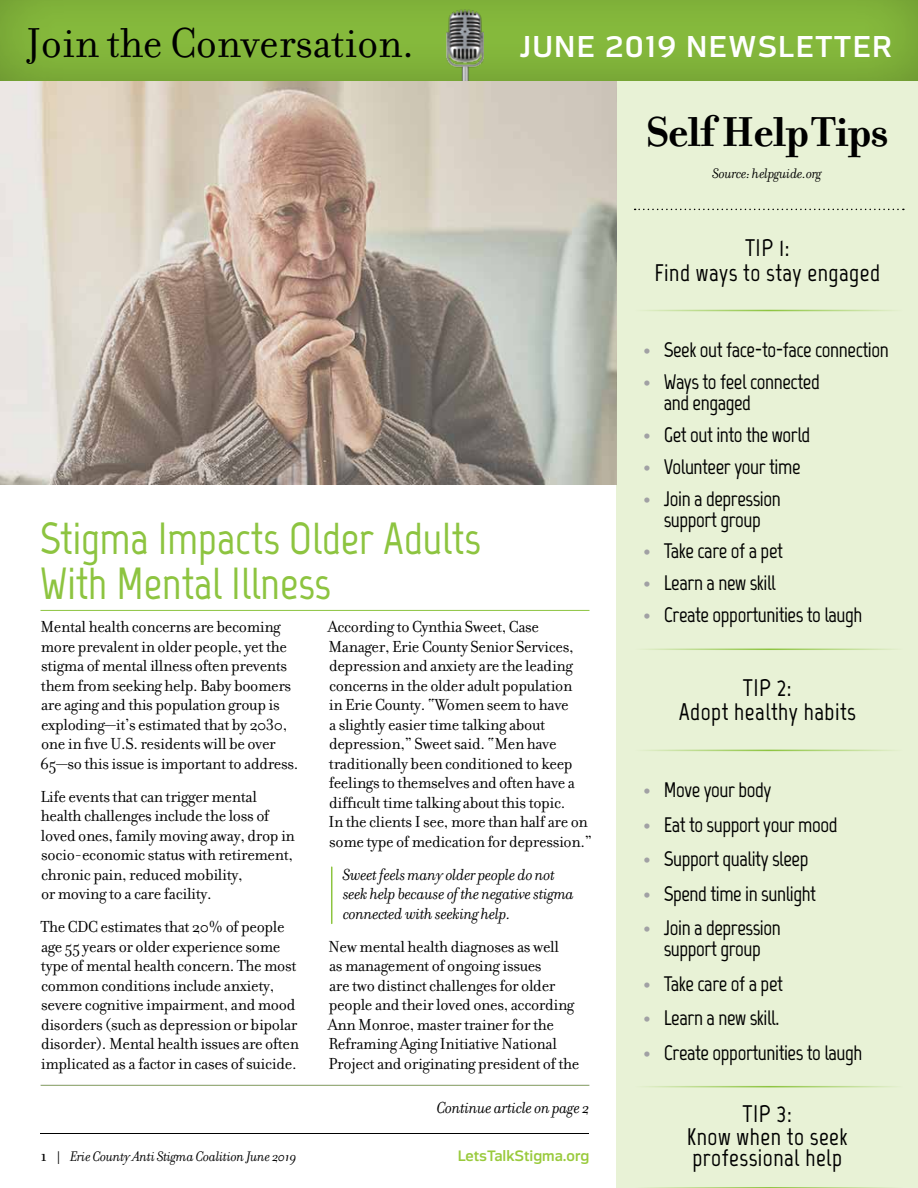
<style>
.page{position:relative;width:918px;height:1188px;background:#fff}
.page>*{position:absolute;margin:0;border:0;box-sizing:border-box;transform-origin:0 0}
.t1{font:700 45px/45px "Marvel";color:#8dc440}
.t2{font:45px "Filosofia";letter-spacing:-.005em;color:#000}
.t3{font:700 45px "Filosofia";letter-spacing:-.02em;color:#000}
.t4{font:500 30px "Endzone Sans";letter-spacing:.04em;color:#fff}
.t5{font:700 24px/24.6px "Marvel";letter-spacing:.02em;color:#000;text-align:center}
.t6{font:700 21px/21px "Marvel";letter-spacing:-.02em;color:#000;text-align:center}
.t7{font:17.25px/19.5px "Filosofia";letter-spacing:-.02em;color:#000}
.t8{font:italic 17.25px/19.5px "Filosofia";letter-spacing:-.02em;color:#000}
.t9{font:italic 15px "Filosofia";letter-spacing:-.02em;color:#000}
.t10{font:500 15px "Endzone Sans";color:#99ca3c}
.s1{font-style:normal;font-size:18px}
.s2{font-size:24px;color:#a1a1a4}
</style>
<div class="page">
<div style="left:616px;top:81px;width:302px;height:1107px;background:#e8f2d6"></div>
<img style="left:0;top:82px;width:616px;height:402px">
<hr style="left:40px;top:610px;width:550px;height:1px;background:#8dc440">
<hr style="left:331px;top:867px;width:1px;height:56px;background:#8dc440">
<hr style="left:39px;top:1083px;width:552px;height:4px;background:#000;opacity:.32">
<hr style="left:635px;top:310px;width:268px;height:1px;background:#8dc440">
<hr style="left:635px;top:750px;width:268px;height:1px;background:#8dc440">
<hr style="left:635px;top:1187px;width:268px;height:1px;background:#8dc440">
<svg style="left:635px;top:209px;width:269px;height:1px"></svg>
<hr style="left:635px;top:649px;width:268px;height:1px;background:#8dc440">
<hr style="left:635px;top:1086px;width:268px;height:1px;background:#8dc440">
<hr style="left:40px;top:1134px;width:550px;height:1px;background:#000">
<hr style="left:39px;top:1131px;width:552px;height:3px;background:#000;opacity:.32">
<div style="left:0;top:0;width:918px;height:82px;background:#82b53b"></div>
<img style="left:446px;top:9px;width:38px;height:72px">
<h1 class="t2" style="left:26px;top:18px;width:389px">Join the Conversation.</h1>
<h2 class="t4" style="left:520px;top:30px;width:374px">JUNE 2019 NEWSLETTER</h2>
<h1 class="t3" style="left:646px;top:105px;width:243px">Self Help Tips</h1>
<p class="t9" style="left:713px;top:165px;width:111px">Source: helpguide.org</p>
<h1 class="t1" style="left:40px;top:516px;width:442px">Stigma Impacts Older Adults<br>With Mental Illness</h1>
<p class="t7" style="left:40px;top:617px;width:260px">Mental health concerns are becoming more prevalent in older people, yet the stigma of mental illness often prevents them from seeking help. Baby boomers are aging and this population group is exploding—it’s estimated that by 2030, one in five U.S. residents will be over 65—so this issue is important to address.</p>
<p class="t7" style="left:40px;top:787px;width:256px">Life events that can trigger mental health challenges include the loss of loved ones, family moving away, drop in socio-economic status with retirement, chronic pain, reduced mobility,<br>or moving to a care facility.</p>
<p class="t7" style="left:40px;top:917px;width:260px">The CDC estimates that 20% of people age 55 years or older experience some type of mental health concern. The most common conditions include anxiety, severe cognitive impairment, and mood disorders (such as depression or bipolar disorder). Mental health issues are often implicated as a factor in cases of suicide.</p>
<p class="t7" style="left:328px;top:617px;width:266px">According to Cynthia Sweet, Case Manager, Erie County Senior Services, depression and anxiety are the leading concerns in the older adult population<br>in Erie County. “Women seem to have<br>a slightly easier time talking about depression,” Sweet said. “Men have traditionally been conditioned to keep feelings to themselves and often have a difficult time talking about this topic.<br>In the clients I see, more than half are on some type of medication for depression.”</p>
<p class="t8" style="left:343px;top:865px;width:233px">Sweet feels many older people do not seek help because of the negative stigma connected with seeking help.</p>
<p class="t7" style="left:328px;top:937px;width:253px">New mental health diagnoses as well<br>as management of ongoing issues<br>are two distinct challenges for older people and their loved ones, according Ann Monroe, master trainer for the Reframing Aging Initiative National Project and originating president of the</p>
<p class="t8" style="left:437px;top:1098px;width:154px">Continue article on page 2</p>
<p class="t9" style="left:40px;top:1148px;width:258px"><span class="s1">1 |</span> Erie County Anti Stigma Coalition June 2019</p>
<p class="t10" style="left:458px;top:1147px;width:133px">LetsTalkStigma.org</p>
<h3 class="t5" style="left:654px;top:235px;width:227px">TIP 1:<br>Find ways to stay engaged</h3>
<p class="t6" style="left:644px;top:340px;width:247px"><span class="s2">•</span> Seek out face-to-face connection</p>
<p class="t6" style="left:664px;top:371px;width:158px;text-align:left;text-indent:-20px"><span class="s2">•</span> Ways to feel connected and engaged</p>
<p class="t6" style="left:644px;top:424px;width:168px"><span class="s2">•</span> Get out into the world</p>
<p class="t6" style="left:644px;top:456px;width:159px"><span class="s2">•</span> Volunteer your time</p>
<p class="t6" style="left:644px;top:488px;width:139px"><span class="s2">•</span> Join a depression support group</p>
<p class="t6" style="left:644px;top:541px;width:141px"><span class="s2">•</span> Take care of a pet</p>
<p class="t6" style="left:644px;top:572px;width:134px"><span class="s2">•</span> Learn a new skill</p>
<p class="t6" style="left:644px;top:604px;width:220px"><span class="s2">•</span> Create opportunities to laugh</p>
<h3 class="t5" style="left:679px;top:675px;width:179px">TIP 2:<br>Adopt healthy habits</h3>
<p class="t6" style="left:644px;top:779px;width:130px"><span class="s2">•</span> Move your body</p>
<p class="t6" style="left:644px;top:814px;width:195px"><span class="s2">•</span> Eat to support your mood</p>
<p class="t6" style="left:644px;top:848px;width:166px"><span class="s2">•</span> Support quality sleep</p>
<p class="t6" style="left:644px;top:883px;width:174px"><span class="s2">•</span> Spend time in sunlight</p>
<p class="t6" style="left:644px;top:917px;width:139px"><span class="s2">•</span> Join a depression support group</p>
<p class="t6" style="left:644px;top:973px;width:141px"><span class="s2">•</span> Take care of a pet</p>
<p class="t6" style="left:644px;top:1007px;width:137px"><span class="s2">•</span> Learn a new skill.</p>
<p class="t6" style="left:644px;top:1042px;width:220px"><span class="s2">•</span> Create opportunities to laugh</p>
<h3 class="t5" style="left:687px;top:1102px;width:162px;line-height:23.1px">TIP 3:<br>Know when to seek</h3>
<h3 class="t5" style="left:692px;top:1146px;width:151px">professional help</h3>
</div>
